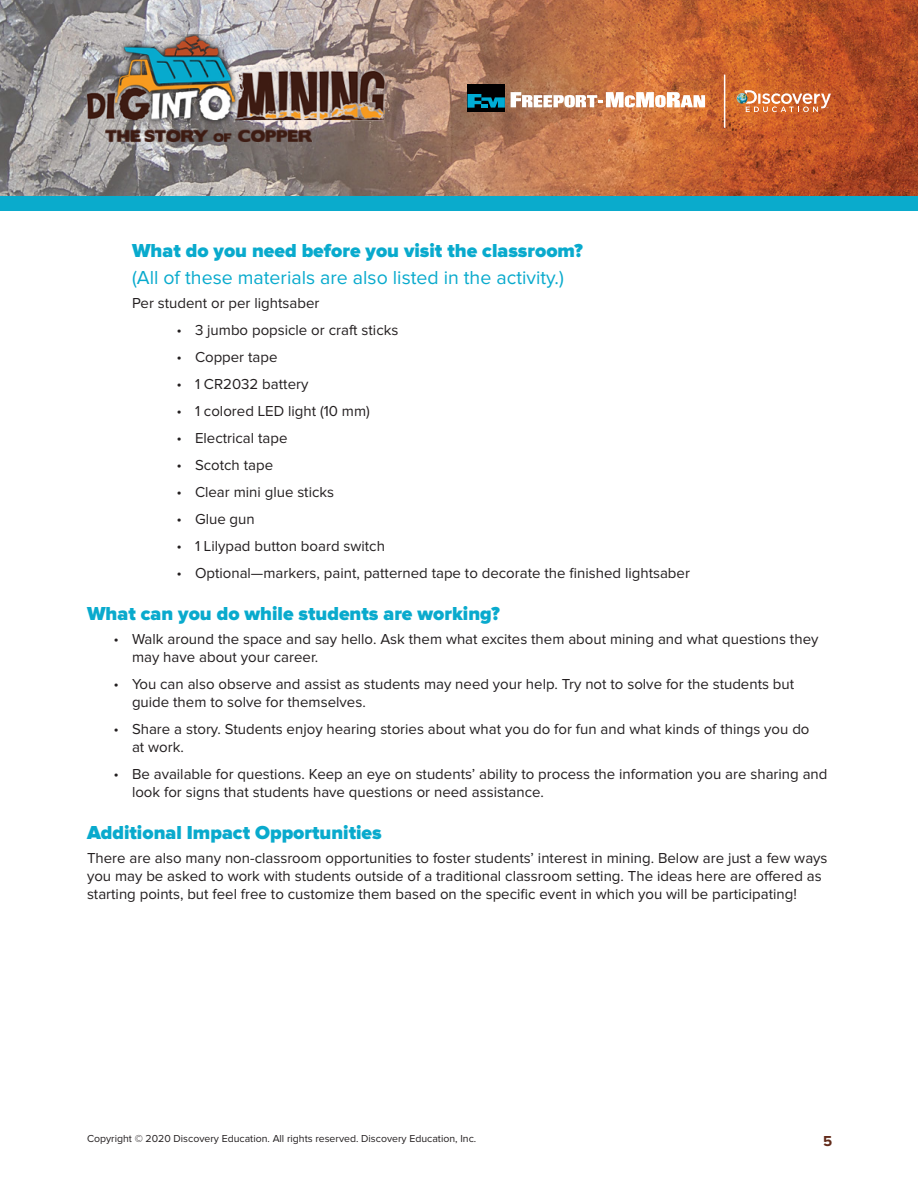
<style>
.page{position:relative;width:918px;height:1188px;background:#fff}
.page>*{position:absolute;margin:0;border:0;box-sizing:border-box;transform-origin:0 0}
.Subhead2{font:19.5px/27px "Proxima Nova";color:#09aacd}
.Subhead2-2{font:900 19.5px "Proxima Nova";color:#09aacd}
.Body_Copy{font:15px/18px "Proxima Nova";color:#231f20}
.Bullets_no_bullet{font:15px "Proxima Nova";color:#231f20}
.t1{font:700 15px "Proxima Nova";color:#622b1a}
.t2{font:10.5px "Proxima Nova";color:#231f20}
.s1{font-weight:900}
.s2{font-family:"Myriad Pro"}
</style>
<div class="page">
<img style="left:0;top:0;width:918px;height:196px">
<div style="left:0;top:196px;width:918px;height:15px;background:#0aabcc"></div>
<img style="left:87px;top:35px;width:297px;height:107px">
<svg style="left:737px;top:90px;width:94px;height:22px;background:#d88f64"></svg>
<hr style="left:724px;top:75px;width:1px;height:53px;background:#fff">
<svg style="left:511px;top:92px;width:194px;height:15px"></svg>
<div style="left:468px;top:84px;width:37px;height:28px;background:#000001"></div>
<svg style="left:468px;top:94px;width:37px;height:14px"></svg>
<p class="Subhead2" style="left:132px;top:238px;width:452px"><span class="s1">What do you need before you visit the classroom? </span>(All of these materials are also listed in the activity.)</p>
<p class="Bullets_no_bullet" style="left:132px;top:296px;width:189px">Per student or per lightsaber</p>
<p class="Body_Copy" style="left:177px;top:322px;width:223px"><span class="s2">•</span> 3 jumbo popsicle or craft sticks</p>
<p class="Body_Copy" style="left:177px;top:349px;width:102px"><span class="s2">•</span> Copper tape</p>
<p class="Body_Copy" style="left:177px;top:376px;width:133px"><span class="s2">•</span> 1 CR2032 battery</p>
<p class="Body_Copy" style="left:177px;top:403px;width:194px"><span class="s2">•</span> 1 colored LED light (10 mm)</p>
<p class="Body_Copy" style="left:177px;top:430px;width:112px"><span class="s2">•</span> Electrical tape</p>
<p class="Body_Copy" style="left:177px;top:457px;width:98px"><span class="s2">•</span> Scotch tape</p>
<p class="Body_Copy" style="left:177px;top:484px;width:159px"><span class="s2">•</span> Clear mini glue sticks</p>
<p class="Body_Copy" style="left:177px;top:511px;width:79px"><span class="s2">•</span> Glue gun</p>
<p class="Body_Copy" style="left:177px;top:538px;width:210px"><span class="s2">•</span> 1 Lilypad button board switch</p>
<p class="Body_Copy" style="left:177px;top:565px;width:515px"><span class="s2">•</span> Optional—markers, paint, patterned tape to decorate the finished lightsaber</p>
<p class="Subhead2-2" style="left:87px;top:604px;width:415px">What can you do while students are working?</p>
<p class="Body_Copy" style="left:132px;top:631px;width:688px;text-indent:-18px"><span class="s2">•</span> Walk around the space and say hello. Ask them what excites them about mining and what questions they may have about your career.</p>
<p class="Body_Copy" style="left:132px;top:676px;width:664px;text-indent:-18px"><span class="s2">•</span> You can also observe and assist as students may need your help. Try not to solve for the students but guide them to solve for themselves.</p>
<p class="Body_Copy" style="left:132px;top:721px;width:679px;text-indent:-18px"><span class="s2">•</span> Share a story. Students enjoy hearing stories about what you do for fun and what kinds of things you do at work.</p>
<p class="Body_Copy" style="left:132px;top:766px;width:697px;text-indent:-18px"><span class="s2">•</span> Be available for questions. Keep an eye on students’ ability to process the information you are sharing and look for signs that students have questions or need assistance.</p>
<p class="Subhead2-2" style="left:87px;top:823px;width:296px">Additional Impact Opportunities</p>
<p class="Body_Copy" style="left:87px;top:850px;width:742px">There are also many non-classroom opportunities to foster students’ interest in mining. Below are just a few ways you may be asked to work with students outside of a traditional classroom setting. The ideas here are offered as starting points, but feel free to customize them based on the specific event in which you will be participating!</p>
<p class="t2" style="left:87px;top:1134px;width:391px">Copyright © 2020 Discovery Education. All rights reserved. Discovery Education, Inc.</p>
<p class="t1" style="left:823px;top:1134px;width:11px">5</p>
</div>
